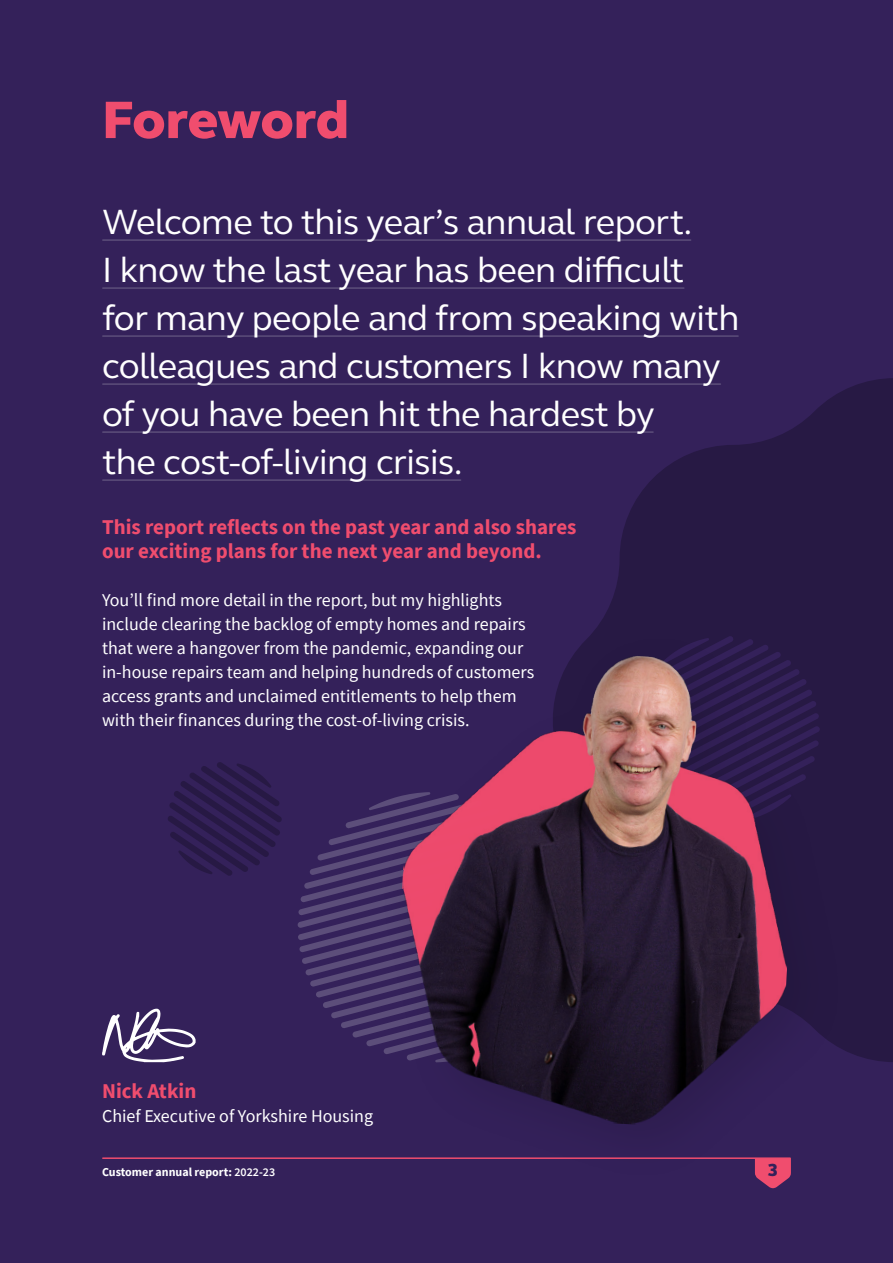
<style>
.page{position:relative;width:893px;height:1263px;background:#34215a}
.page>*{position:absolute;margin:0;border:0;box-sizing:border-box;transform-origin:0 0}
.t1{font:800 54px "FS Elliot";letter-spacing:-.01em;color:#f04d6e}
.t2{font:36px/48px "FS Elliot";letter-spacing:-.015em;color:#fff}
.t3{font:700 21px/24px "Source Sans Pro";color:#f04d6e}
.t4{font:18px/24px "Source Sans Pro";color:#fff}
.t5{font:800 18px "FS Elliot";color:#34215a}
.t6{font:700 12px "Source Sans Pro";color:#fff}
.s1{font-weight:600}
</style>
<div class="page">
<svg style="left:593px;top:378px;width:300px;height:684px;fill:#271944"></svg>
<svg style="left:168px;top:762px;width:114px;height:114px"></svg>
<svg style="left:298px;top:804px;width:80px;height:242px"></svg>
<div style="left:378px;top:632px;width:467px;height:550px;background:#1a112d;opacity:.25"></div>
<img style="left:390px;top:644px;width:413px;height:488px">
<svg style="left:755px;top:1158px;width:36px;height:30px"></svg>
<hr style="left:103px;top:1157px;width:687px;height:2px;background:#f04d6e">
<svg style="left:102px;top:1008px;width:94px;height:54px"></svg>
<hr style="left:103px;top:287px;width:581px;height:2px;background:#5c4e7a">
<hr style="left:103px;top:335px;width:635px;height:2px;background:#5c4e7a">
<hr style="left:103px;top:383px;width:617px;height:2px;background:#5c4e7a">
<hr style="left:103px;top:431px;width:550px;height:2px;background:#5c4e7a">
<hr style="left:103px;top:479px;width:358px;height:2px;background:#5c4e7a">
<hr style="left:103px;top:239px;width:588px;height:2px;background:#5c4e7a">
<h1 class="t1" style="left:102px;top:84px;width:249px">Foreword</h1>
<h2 class="t2" style="left:102px;top:197px;width:639px">Welcome to this year’s annual report.<br>I know the last year has been difficult<br>for many people and from speaking with colleagues and customers I know many of you have been hit the hardest by<br>the cost-of-living crisis.</h2>
<p class="t3" style="left:102px;top:515px;width:476px">This report reflects on the past year and also shares our exciting plans for the next year and beyond.</p>
<p class="t4" style="left:102px;top:588px;width:434px">You’ll find more detail in the report, but my highlights include clearing the backlog of empty homes and repairs that were a hangover from the pandemic, expanding our in-house repairs team and helping hundreds of customers access grants and unclaimed entitlements to help them with their finances during the cost-of-living crisis.</p>
<p class="t3" style="left:102px;top:1079px;width:96px">Nick Atkin</p>
<p class="t4" style="left:102px;top:1104px;width:273px">Chief Executive of Yorkshire Housing</p>
<p class="t6" style="left:102px;top:1164px;width:175px">Customer annual report: <span class="s1">2022-23</span></p>
<p class="t5" style="left:768px;top:1158px;width:12px">3</p>
</div>
